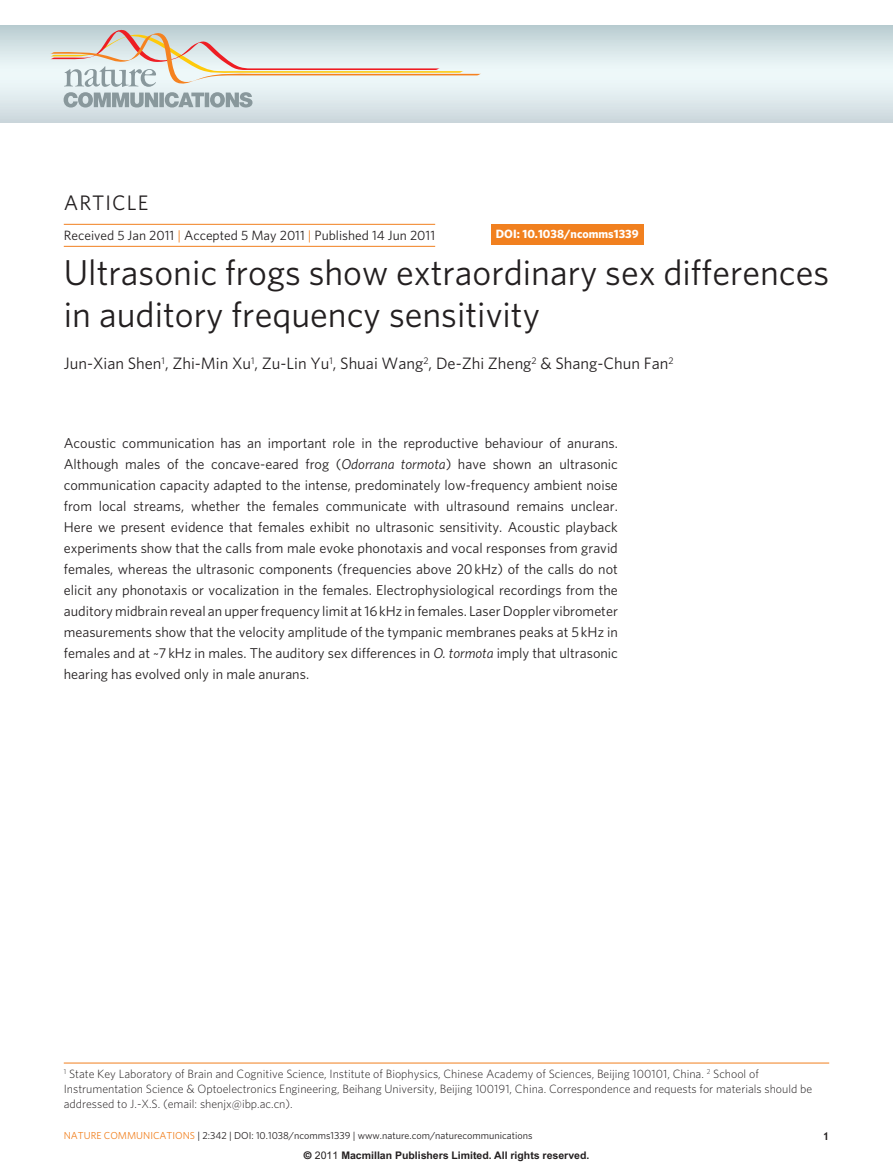
<style>
.page{position:relative;width:893px;height:1174px;background:#fff}
.page>*{position:absolute;margin:0;border:0;box-sizing:border-box;transform-origin:0 0}
.pAtl{font:36px/42px "Whitney";color:#231f20}
.t1{font:21px "Whitney";letter-spacing:.05em;color:#231f20}
.pAu{font:16.5px "Whitney";color:#231f20}
.pAbstext{font:14.25px/21px "Whitney";color:#231f20;text-align:justify}
.pPrdates{font:13.5px "Whitney";color:#231f20}
.pAffiliation{font:300 12px/15px "Whitney";color:#231f20}
.pDoiTop{font:700 12px "Whitney";color:#fff}
.t2{font:700 10.5px "Arial";color:#231f20}
.pDoiLRH{font:10.2px "Whitney";color:#231f20}
.pDoiLRH-2{font:10.2px "Whitney";color:#f1801f}
.s1{color:#f1801f}
.s2{font-style:italic}
.s3{font-family:"Helvetica"}
.s4{font-weight:400}
</style>
<div class="page">
<svg style="left:0;top:25px;width:893px;height:97px;background:#d8e4e7"></svg>
<svg style="left:50px;top:30px;width:431px;height:77px;background:#d8dad6"></svg>
<hr style="left:64px;top:224px;width:371px;height:1px;background:#f1801f">
<hr style="left:64px;top:246px;width:371px;height:1px;background:#f1801f">
<div style="left:492px;top:225px;width:152px;height:20px;background:#f1801f"></div>
<hr style="left:64px;top:1062px;width:765px;height:1px;background:#f1801f">
<p class="t1" style="left:64px;top:190px;width:86px">ARTICLE</p>
<p class="pPrdates" style="left:64px;top:227px;width:373px">Received 5 Jan 2011 <span class="s1">|</span> Accepted 5 May 2011 <span class="s1">|</span> Published 14 Jun 2011</p>
<p class="pDoiTop" style="left:496px;top:227px;width:144px">DOI: 10.1038/ncomms1339</p>
<p class="pAtl" style="left:64px;top:251px;width:767px">U ltrasonic frogs show extraordinary sex differences in auditory frequency sensitivity</p>
<p class="pAu" style="left:64px;top:353px;width:611px">Jun-Xian Shen<sup>1</sup>, Zhi-Min Xu<sup>1</sup>, Zu-Lin Yu<sup>1</sup>, Shuai Wang<sup>2</sup>, De-Zhi Zheng<sup>2</sup> &amp; Shang-Chun Fan<sup>2</sup></p>
<p class="pAbstext" style="left:64px;top:432px;width:556px">Acoustic communication has an important role in the reproductive behaviour of anurans.<br>Although males of the concave-eared frog (<span class="s2">Odorrana tormota</span>) have shown an ultrasonic communication capacity adapted to the intense, predominately low-frequency ambient noise from local streams, whether the females communicate with ultrasound remains unclear.<br>Here we present evidence that females exhibit no ultrasonic sensitivity. Acoustic playback experiments show that the calls from male evoke phonotaxis and vocal responses from gravid females, whereas the ultrasonic components (frequencies above 20kHz) of the calls do not elicit any phonotaxis or vocalization in the females. Electrophysiological recordings from the auditory midbrain reveal an upper frequency limit at 16kHz in females. Laser Doppler vibrometer measurements show that the velocity amplitude of the tympanic membranes peaks at 5kHz in females and at ~7kHz in males. The auditory sex differences in <span class="s2">O. tormota</span> imply that ultrasonic hearing has evolved only in male anurans.</p>
<p class="pAffiliation" style="left:64px;top:1066px;width:750px"><sup>1</sup> State Key Laboratory of Brain and Cognitive Science, Institute of Biophysics, Chinese Academy of Sciences, Beijing 100101, China. <sup>2</sup> School of<br>Instrumentation Science &amp; Optoelectronics Engineering, Beihang University, Beijing 100191, China. Correspondence and requests for materials should be addressed to J.-X.S. (email: shenjx@ibp.ac.cn).</p>
<p class="pDoiLRH-2" style="left:64px;top:1129px;width:93px">nature communicati</p>
<p class="pDoiLRH" style="left:175px;top:1129px;width:359px"><span class="s1">ons</span> | 2:342 | DOI: 10.1038/ncomms1339 | www.nature.com/naturecommunications</p>
<p class="t2" style="left:304px;top:1149px;width:287px"><span class="s3">©</span> <span class="s4">2011</span> Macmillan Publishers Limited. All rights reserved.</p>
</div>
